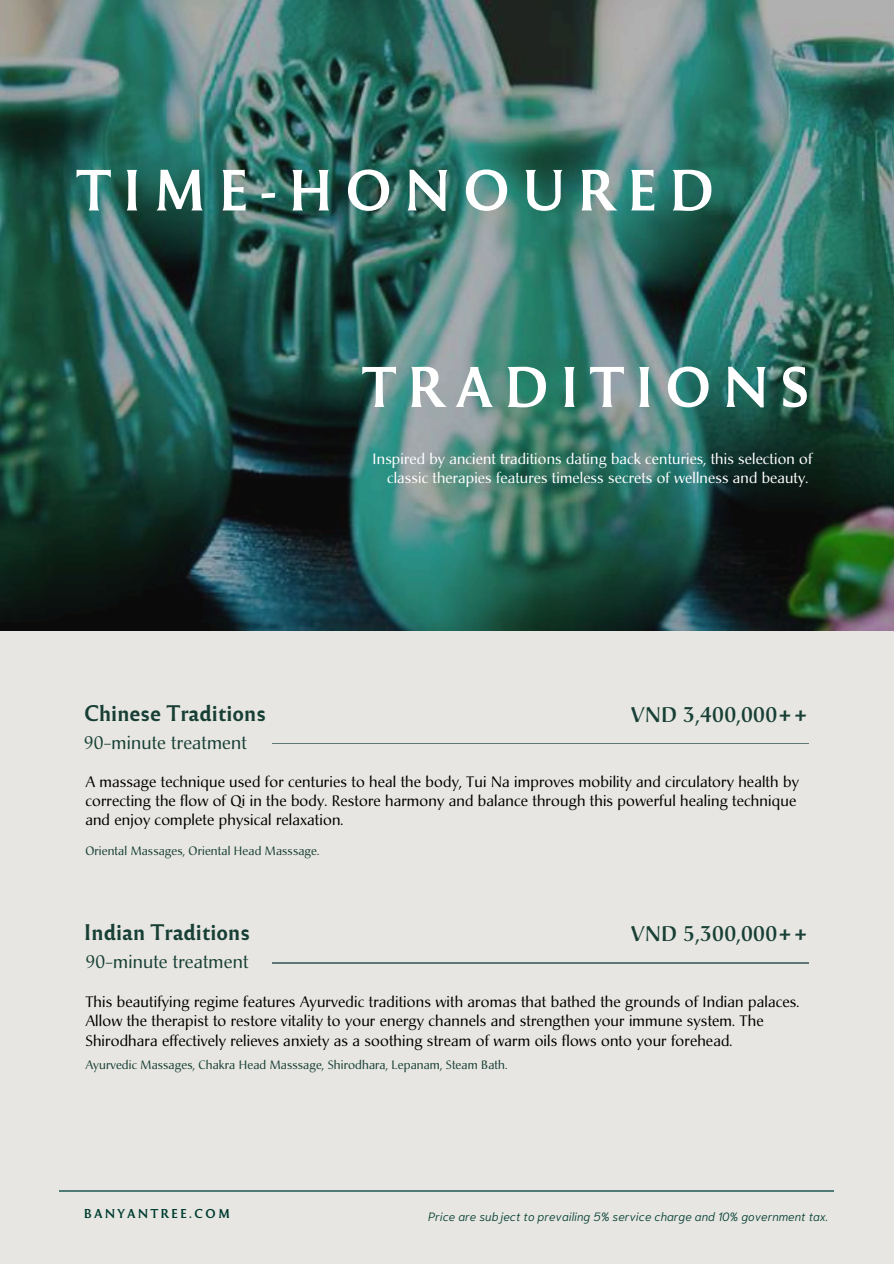
<style>
.page{position:relative;width:894px;height:1264px;background:#fff}
.page>*{position:absolute;margin:0;border:0;box-sizing:border-box;transform-origin:0 0}
.t1{font:54px "Reforma 1969 Negra";letter-spacing:.195em;color:#fff}
.t2{font:53.25px "Reforma 1969 Negra";letter-spacing:.185em;color:#fff}
.t3{font:21px "Reforma 1969 Negra";color:#173f35}
.t4{font:500 21px "Christiana Std";letter-spacing:.015em;color:#173f35}
.t5{font:18px "Christiana Std";letter-spacing:.015em;color:#173f35}
.t6{font:15px/19.2px "Christiana Std";letter-spacing:.01em;color:#000}
.t7{font:14.85px/19.2px "Christiana Std";letter-spacing:.01em;color:#fff;text-align:right}
.t8{font:12px "Christiana Std";letter-spacing:.01em;color:#173f35}
.t9{font:italic 300 12px "Niramit";color:#003c31}
.t10{font:12px "Reforma 1969 Negra";letter-spacing:.175em;color:#003c31}
</style>
<div class="page">
<img style="left:0;top:0;width:893px;height:631px">
<div style="left:0;top:631px;width:893px;height:632px;background:#e7e6e2"></div>
<hr style="left:272px;top:743px;width:536px;height:1px;background:#5e7975">
<hr style="left:272px;top:962px;width:536px;height:1px;background:#5e7975">
<hr style="left:60px;top:1190px;width:773px;height:1px;background:#4f7b76">
<h1 class="t1" style="left:76px;top:151px;width:641px">TIME-HONOURED</h1>
<h2 class="t2" style="left:361px;top:349px;width:450px">TRADITIONS</h2>
<h3 class="t3" style="left:84px;top:698px;width:184px">Chinese Traditions</h3>
<p class="t5" style="left:84px;top:731px;width:164px">90-minute treatment</p>
<p class="t7" style="left:372px;top:449px;width:441px">Inspired by ancient traditions dating back centuries, this selection of classic therapies features timeless secrets of wellness and beauty.</p>
<h3 class="t4" style="left:630px;top:701px;width:179px">VND 3,400,000++</h3>
<p class="t6" style="left:85px;top:772px;width:714px">A massage technique used for centuries to heal the body, Tui Na improves mobility and circulatory health by correcting the flow of Qi in the body. Restore harmony and balance through this powerful healing technique and enjoy complete physical relaxation.</p>
<p class="t8" style="left:85px;top:843px;width:235px">Oriental Massages, Oriental Head Masssage.</p>
<h3 class="t3" style="left:84px;top:917px;width:168px">Indian Traditions</h3>
<p class="t5" style="left:85px;top:950px;width:164px">90-minute treatment</p>
<h3 class="t4" style="left:630px;top:920px;width:179px">VND 5,300,000++</h3>
<p class="t6" style="left:85px;top:992px;width:715px">This beautifying regime features Ayurvedic traditions with aromas that bathed the grounds of Indian palaces.<br>Allow the therapist to restore vitality to your energy channels and strengthen your immune system. The<br>Shirodhara effectively relieves anxiety as a soothing stream of warm oils flows onto your forehead.</p>
<p class="t8" style="left:85px;top:1057px;width:423px">Ayurvedic Massages, Chakra Head Masssage, Shirodhara, Lepanam, Steam Bath.</p>
<p class="t10" style="left:84px;top:1204px;width:148px">BANYANTREE.COM</p>
<p class="t9" style="left:428px;top:1207px;width:401px">Price are subject to prevailing 5% service charge and 10% government tax.</p>
</div>
